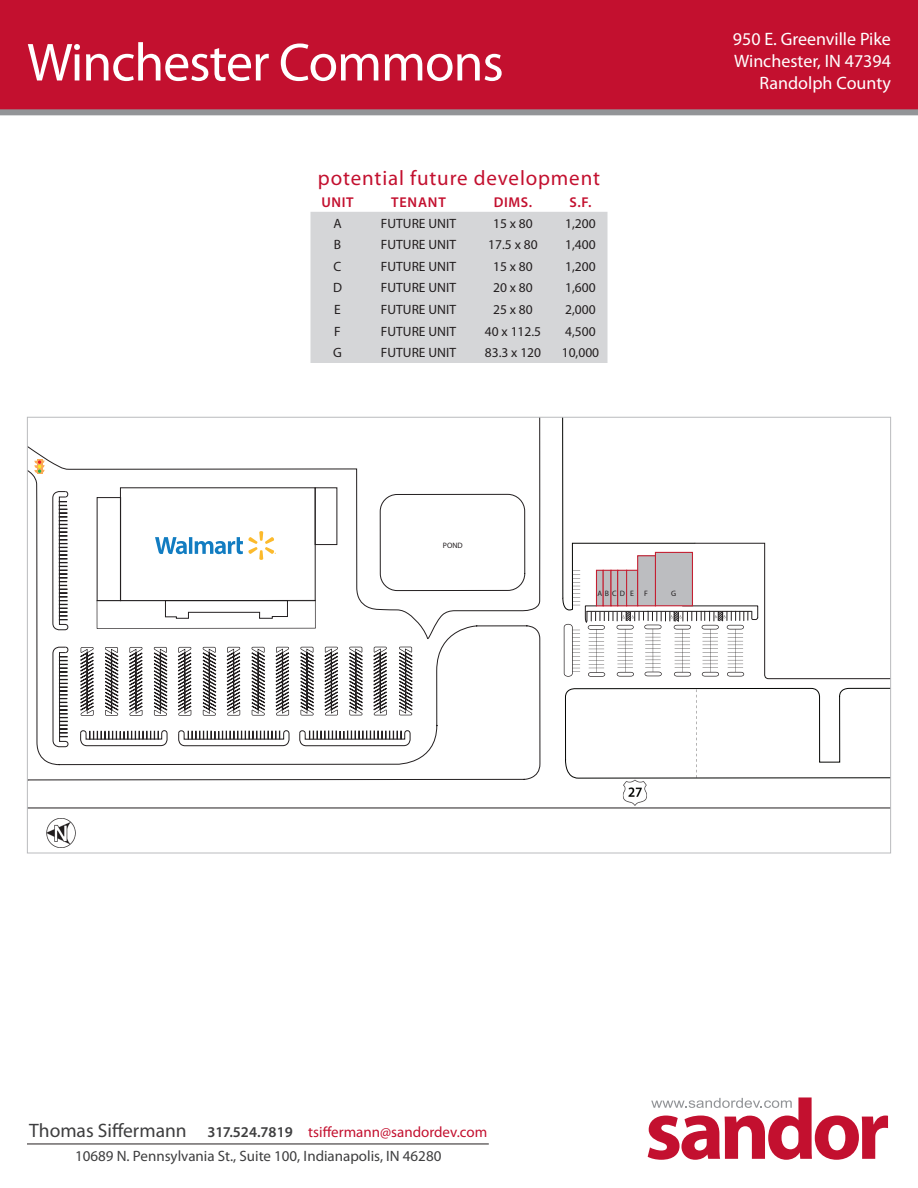
<style>
.page{position:relative;width:918px;height:1188px;background:#fff}
.page>*{position:absolute;margin:0;border:0;box-sizing:border-box;transform-origin:0 0}
.t1{font:54px "Myriad Pro";letter-spacing:-.02em;color:#fff}
.t2{font:21px "Myriad Pro";letter-spacing:.04em;color:#c3102f}
.t3{font:18px/21.6px "Myriad Pro";color:#fff}
.t4{font:15px/24px "Myriad Pro";color:#3e3e3f;text-align:center}
.t5{font:600 14.25px "Myriad Pro";letter-spacing:.04em;color:#c3102f}
.t6{font:13.5px "Myriad Pro";color:#231f20}
.t7{font:7.8px "Myriad";letter-spacing:.16em;color:#231f20}
.s1{font-size:19.5px}
.s2{font-weight:600}
.s3{color:#c3102f}
</style>
<div class="page">
<div style="left:0;top:0;width:918px;height:110px;background:#c3102f"></div>
<div style="left:0;top:109px;width:918px;height:6px;background:#939598"></div>
<svg style="left:648px;top:1097px;width:240px;height:63px"></svg>
<hr style="left:27px;top:1144px;width:462px;height:1px;background:#231f20">
<svg style="left:29px;top:419px;width:511px;height:362px"></svg>
<svg style="left:105px;top:647px;width:13px;height:69px"></svg>
<svg style="left:81px;top:647px;width:13px;height:69px"></svg>
<svg style="left:154px;top:647px;width:13px;height:69px"></svg>
<svg style="left:129px;top:647px;width:14px;height:69px"></svg>
<svg style="left:203px;top:647px;width:13px;height:69px"></svg>
<svg style="left:178px;top:647px;width:13px;height:69px"></svg>
<svg style="left:252px;top:647px;width:13px;height:69px"></svg>
<svg style="left:227px;top:647px;width:13px;height:69px"></svg>
<svg style="left:300px;top:647px;width:14px;height:69px"></svg>
<svg style="left:276px;top:647px;width:13px;height:69px"></svg>
<svg style="left:349px;top:647px;width:13px;height:68px"></svg>
<svg style="left:325px;top:647px;width:13px;height:68px"></svg>
<svg style="left:374px;top:647px;width:13px;height:68px"></svg>
<svg style="left:80px;top:730px;width:88px;height:16px"></svg>
<svg style="left:52px;top:646px;width:17px;height:101px"></svg>
<svg style="left:52px;top:491px;width:16px;height:140px"></svg>
<svg style="left:178px;top:730px;width:112px;height:16px"></svg>
<div style="left:380px;top:494px;width:145px;height:97px;border:1px solid #231f20;border-radius:17px"></div>
<svg style="left:562px;top:419px;width:327px;height:389px"></svg>
<svg style="left:696px;top:689px;width:1px;height:89px"></svg>
<svg style="left:399px;top:647px;width:13px;height:68px"></svg>
<svg style="left:299px;top:730px;width:112px;height:16px"></svg>
<svg style="left:564px;top:543px;width:325px;height:136px"></svg>
<svg style="left:97px;top:600px;width:219px;height:29px"></svg>
<div style="left:315px;top:488px;width:22px;height:57px;border:1px solid #231f20"></div>
<div style="left:37px;top:459px;width:5px;height:15px;background:#faab57"></div>
<svg style="left:34px;top:460px;width:11px;height:13px"></svg>
<img style="left:154px;top:529px;width:123px;height:33px">
<img style="left:620px;top:780px;width:28px;height:25px">
<img style="left:46px;top:819px;width:29px;height:28px">
<div style="left:596px;top:570px;width:7px;height:36px;background:#bcbdc0"></div>
<div style="left:596px;top:570px;width:8px;height:36px;border:1px solid #c42032"></div>
<div style="left:603px;top:570px;width:8px;height:36px;background:#bcbdc0"></div>
<div style="left:603px;top:570px;width:9px;height:36px;border:1px solid #c42032"></div>
<div style="left:611px;top:570px;width:7px;height:36px;background:#bcbdc0"></div>
<div style="left:610px;top:570px;width:8px;height:36px;border:1px solid #c42032"></div>
<div style="left:618px;top:570px;width:9px;height:36px;background:#bcbdc0"></div>
<div style="left:617px;top:570px;width:10px;height:36px;border:1px solid #c42032"></div>
<div style="left:627px;top:570px;width:11px;height:36px;background:#bcbdc0"></div>
<div style="left:626px;top:570px;width:12px;height:36px;border:1px solid #c42032"></div>
<div style="left:638px;top:556px;width:18px;height:50px;background:#bcbdc0"></div>
<div style="left:637px;top:555px;width:19px;height:51px;border:1px solid #c42032"></div>
<div style="left:655px;top:552px;width:37px;height:54px;background:#bcbdc0"></div>
<div style="left:655px;top:552px;width:38px;height:54px;border:1px solid #c42032"></div>
<hr style="left:27px;top:808px;width:864px;height:1px;background:#231f20">
<div style="left:310px;top:212px;width:298px;height:151px;background:#d5d6d8"></div>
<h1 class="t1" style="left:27px;top:29px;width:478px">Winchester Commons</h1>
<h2 class="t2" style="left:318px;top:165px;width:284px">potential future development</h2>
<p class="t5" style="left:321px;top:193px;width:34px">UNIT</p>
<p class="t5" style="left:391px;top:193px;width:56px">TENANT</p>
<p class="t5" style="left:494px;top:193px;width:40px">DIMS.</p>
<p class="t5" style="left:570px;top:193px;width:23px">S.F.</p>
<p class="t6" style="left:333px;top:215px;width:10px">A</p>
<p class="t6" style="left:381px;top:215px;width:77px">FUTURE UNIT</p>
<p class="t6" style="left:493px;top:215px;width:41px">15 x 80</p>
<p class="t6" style="left:565px;top:215px;width:32px">1,200</p>
<p class="t6" style="left:334px;top:236px;width:9px">B</p>
<p class="t6" style="left:381px;top:236px;width:77px">FUTURE UNIT</p>
<p class="t6" style="left:488px;top:236px;width:51px">17.5 x 80</p>
<p class="t6" style="left:565px;top:236px;width:32px">1,400</p>
<p class="t6" style="left:334px;top:258px;width:9px">C</p>
<p class="t6" style="left:381px;top:258px;width:77px">FUTURE UNIT</p>
<p class="t6" style="left:493px;top:258px;width:41px">15 x 80</p>
<p class="t6" style="left:565px;top:258px;width:32px">1,200</p>
<p class="t6" style="left:333px;top:280px;width:10px">D</p>
<p class="t6" style="left:381px;top:280px;width:77px">FUTURE UNIT</p>
<p class="t6" style="left:493px;top:280px;width:41px">20 x 80</p>
<p class="t6" style="left:565px;top:280px;width:32px">1,600</p>
<p class="t6" style="left:334px;top:301px;width:8px">E</p>
<p class="t6" style="left:381px;top:301px;width:77px">FUTURE UNIT</p>
<p class="t6" style="left:493px;top:301px;width:41px">25 x 80</p>
<p class="t6" style="left:565px;top:301px;width:32px">2,000</p>
<p class="t6" style="left:334px;top:323px;width:8px">F</p>
<p class="t6" style="left:381px;top:323px;width:77px">FUTURE UNIT</p>
<p class="t6" style="left:485px;top:323px;width:58px">40 x 112.5</p>
<p class="t6" style="left:565px;top:323px;width:32px">4,500</p>
<p class="t6" style="left:333px;top:344px;width:10px">G</p>
<p class="t6" style="left:381px;top:344px;width:77px">FUTURE UNIT</p>
<p class="t6" style="left:485px;top:344px;width:58px">83.3 x 120</p>
<p class="t6" style="left:562px;top:344px;width:39px">10,000</p>
<h3 class="t3" style="left:733px;top:28px;width:160px">950 E. Greenville Pike<br>Winchester, IN 47394</h3>
<h3 class="t3" style="left:760px;top:71px;width:133px">Randolph County</h3>
<p class="t7" style="left:443px;top:542px;width:21px">POND</p>
<p class="t7" style="left:598px;top:589px;width:38px">ABCD E</p>
<p class="t7" style="left:644px;top:589px;width:5px">F</p>
<p class="t7" style="left:671px;top:589px;width:7px">G</p>
<p class="t4" style="left:29px;top:1120px;width:459px"><span class="s1">Thomas Siffermann</span> <span class="s2">317.524.7819</span> <span class="s3">tsiffermann@sandordev.com<br></span>10689 N. Pennsylvania St., Suite 100, Indianapolis, IN 46280</p>
</div>
